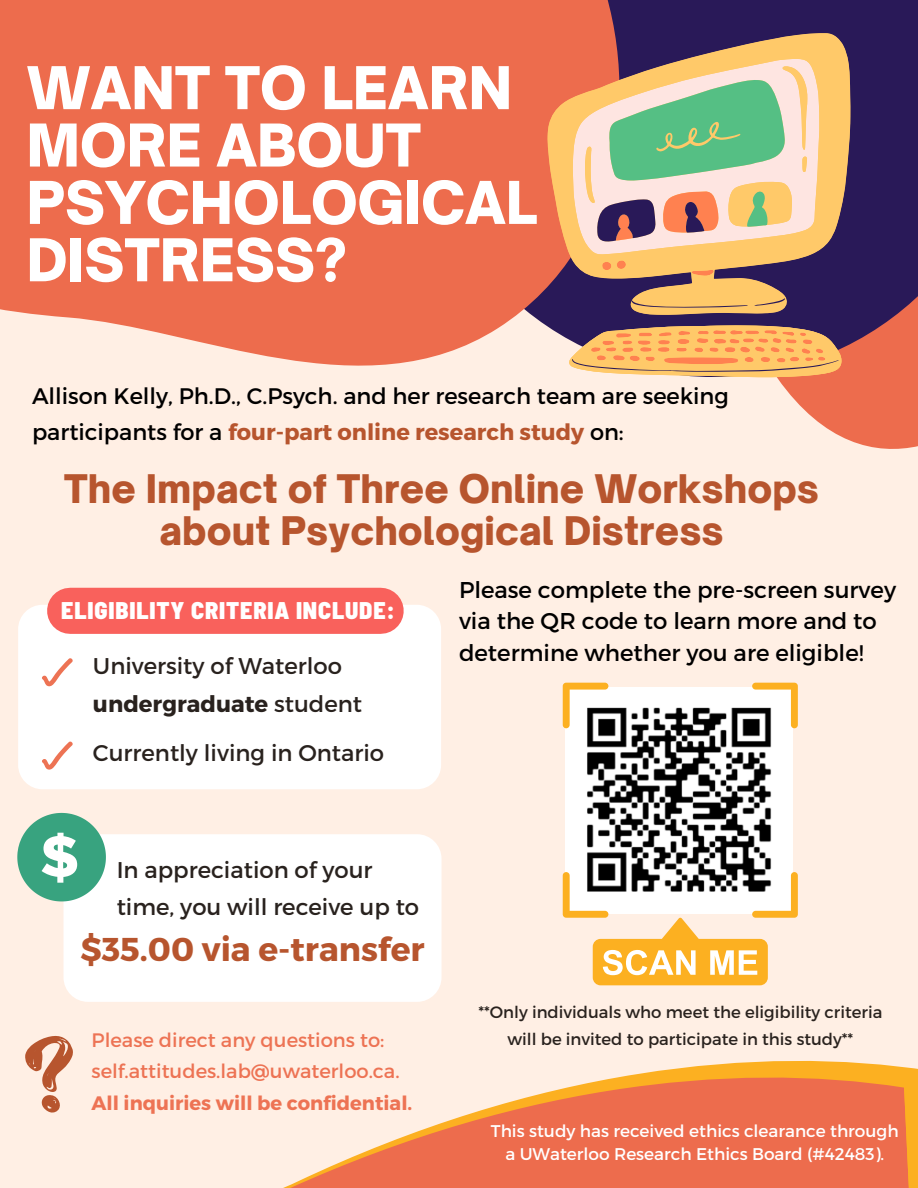
<style>
.page{position:relative;width:918px;height:1188px;background:#ffefe4}
.page>*{position:absolute;margin:0;border:0;box-sizing:border-box;transform-origin:0 0}
.t1{font:900 56.4px/57.3px "Open Sauce One";color:#fff}
.t2{font:900 37.8px/42.8px "Open Sauce One";color:#b7552e;text-align:center}
.t3{font:700 33px "Montserrat";color:#b7552e}
.t4{font:900 semi-condensed 24.15px "Barlow";letter-spacing:.035em;color:#fff}
.t5{font:22.8px/37.5px "Montserrat";color:#29221e}
.t6{font:22.8px/31.5px "Montserrat";color:#000}
.t7{font:22.5px/36px "Montserrat";color:#000}
.t8{font:19.5px/31.5px "Montserrat";color:#ed7354}
.t9{font:700 19.5px "Montserrat";color:#ed7354}
.t10{font:16.95px/23.7px "Montserrat";color:#fff;text-align:center}
.t11{font:16.5px/27px "Montserrat";color:#29221e;text-align:center}
.s1{font-weight:700;color:#b7552e}
.s2{font-weight:700}
</style>
<div class="page">
<svg style="left:750px;top:377px;width:168px;height:72px;fill:#ed6c4d"></svg>
<div style="left:415px;top:0;width:503px;height:377px;background:#291958"></div>
<svg style="left:0;top:0;width:615px;height:377px;background:#ee785b"></svg>
<div style="left:18px;top:605px;width:423px;height:184px;background:#fff;border-radius:24px"></div>
<div style="left:70px;top:588px;width:311px;height:46px;background:#f9615c"></div>
<svg style="left:283px;top:1060px;width:634px;height:128px;fill:#ed6c4d"></svg>
<svg style="left:42px;top:658px;width:31px;height:29px"></svg>
<svg style="left:42px;top:741px;width:31px;height:29px"></svg>
<div style="left:64px;top:834px;width:378px;height:168px;background:#fff;border-radius:24px"></div>
<svg style="left:17px;top:813px;width:89px;height:88px"></svg>
<svg style="left:25px;top:1036px;width:48px;height:77px"></svg>
<img style="left:566px;top:687px;width:227px;height:185px">
<svg style="left:752px;top:683px;width:46px;height:45px;background:#dfcaa4"></svg>
<svg style="left:563px;top:683px;width:45px;height:45px;background:#dac69f"></svg>
<svg style="left:563px;top:872px;width:235px;height:113px"></svg>
<svg style="left:547px;top:33px;width:304px;height:344px"></svg>
<svg style="left:568px;top:80px;width:274px;height:297px;background:#bdc99c"></svg>
<svg style="left:572px;top:199px;width:267px;height:173px"></svg>
<h1 class="t1" style="left:27px;top:59px;width:512px">WANT TO LEARN<br>MORE ABOUT<br>PSYCHOLOGICAL<br>DISTRESS?</h1>
<p class="t7" style="left:32px;top:377px;width:698px">Allison Kelly, Ph.D., C.Psych. and her research team are seeking participants for a <span class="s1">four-part online research study</span> on:</p>
<h2 class="t2" style="left:64px;top:467px;width:756px">The Impact of Three Online Workshops about Psychological Distress</h2>
<p class="t4" style="left:61px;top:595px;width:335px">ELIGIBILITY CRITERIA INCLUDE:</p>
<p class="t5" style="left:93px;top:646px;width:271px">University of Waterloo <span class="s2">undergraduate</span> student</p>
<p class="t5" style="left:93px;top:733px;width:293px">Currently living in Ontario</p>
<p class="t6" style="left:459px;top:573px;width:439px">Please complete the pre-screen survey via the QR code to learn more and to determine whether you are eligible!</p>
<p class="t5" style="left:117px;top:850px;width:304px">In appreciation of your time, you will receive up to</p>
<h3 class="t3" style="left:81px;top:928px;width:346px">$35.00 via e-transfer</h3>
<p class="t8" style="left:92px;top:1023px;width:310px">Please direct any questions to: self.attitudes.lab@uwaterloo.ca.</p>
<p class="t9" style="left:92px;top:1090px;width:322px">All inquiries will be confidential.</p>
<p class="t11" style="left:478px;top:998px;width:405px">**Only individuals who meet the eligibility criteria will be invited to participate in this study**</p>
<p class="t10" style="left:491px;top:1118px;width:409px">This study has received ethics clearance through a UWaterloo Research Ethics Board (#42483).</p>
</div>
